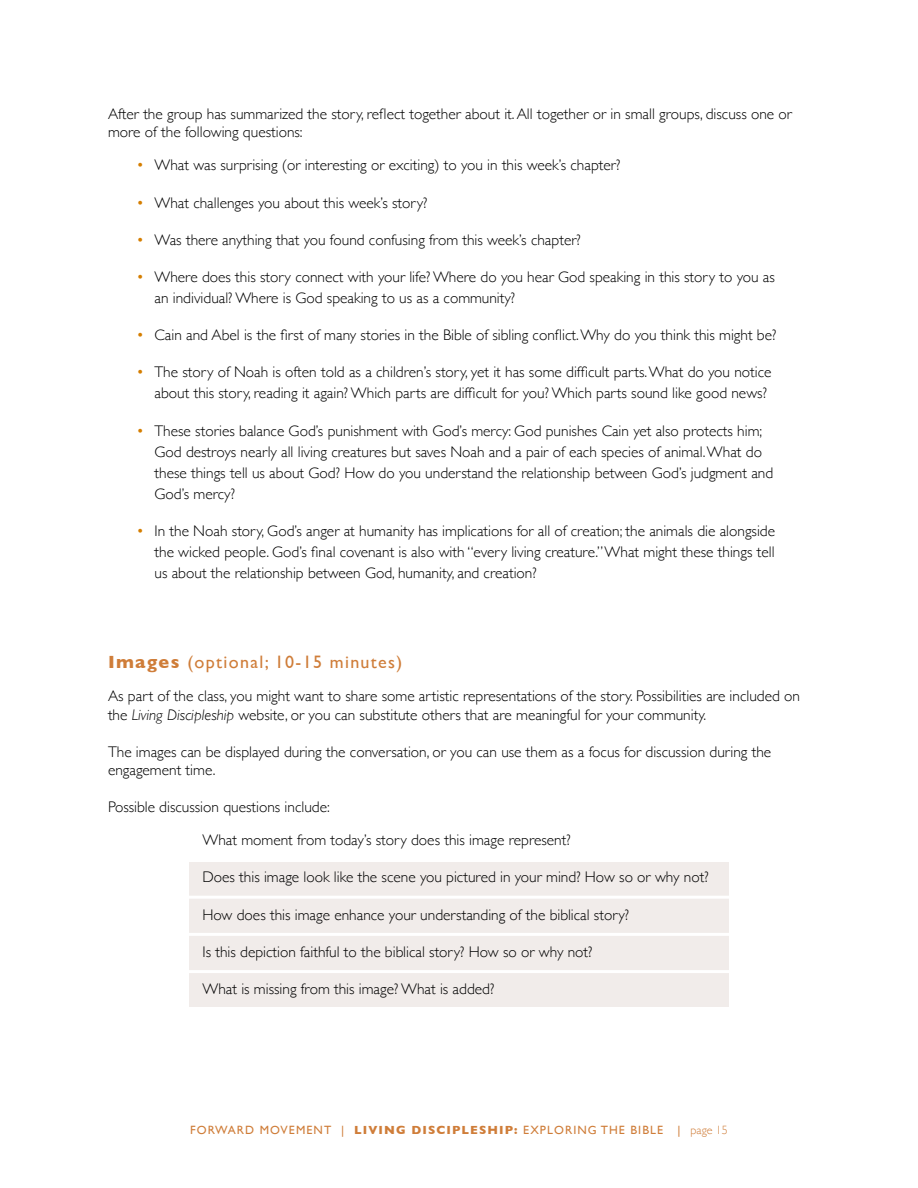
<style>
.page{position:relative;width:918px;height:1188px;background:#fff}
.page>*{position:absolute;margin:0;border:0;box-sizing:border-box;transform-origin:0 0}
.t1{font:18px "Gill Sans";letter-spacing:.075em;color:#cf7d39}
.t2{font:300 15.3px/21px "Gill Sans";color:#000}
.t3{font:12px "Gill Sans";letter-spacing:.09em;color:#cf7d39}
.s1{color:#d57e00}
.s2{font-weight:700}
.s3{font-style:italic}
.s4{font-weight:300}
</style>
<div class="page">
<div style="left:189px;top:862px;width:540px;height:145px;background:#f1ecea"></div>
<hr style="left:108px;top:896px;width:702px;height:3px;background:#fff">
<hr style="left:108px;top:933px;width:702px;height:3px;background:#fff">
<hr style="left:108px;top:970px;width:702px;height:3px;background:#fff">
<p class="t2" style="left:108px;top:104px;width:686px;line-height:18.5px">After the group has summarized the story, reflect together about it. All together or in small groups, discuss one or more of the following questions:</p>
<p class="t2" style="left:137px;top:154px;width:485px"><span class="s1">•</span> What was surprising (or interesting or exciting) to you in this week’s chapter?</p>
<p class="t2" style="left:137px;top:191px;width:293px"><span class="s1">•</span> What challenges you about this week’s story?</p>
<p class="t2" style="left:137px;top:228px;width:446px"><span class="s1">•</span> Was there anything that you found confusing from this week’s chapter?</p>
<p class="t2" style="left:155px;top:266px;width:622px;text-indent:-18px"><span class="s1">•</span> Where does this story connect with your life? Where do you hear God speaking in this story to you as an individual? Where is God speaking to us as a community?</p>
<p class="t2" style="left:137px;top:324px;width:641px"><span class="s1">•</span> Cain and Abel is the first of many stories in the Bible of sibling conflict. Why do you think this might be?</p>
<p class="t2" style="left:137px;top:361px;width:637px;text-align:right"><span class="s1">•</span> The story of Noah is often told as a children’s story, yet it has some difficult parts. What do you notice about this story, reading it again? Which parts are difficult for you? Which parts sound like good news?</p>
<p class="t2" style="left:155px;top:419px;width:620px;text-indent:-18px"><span class="s1">•</span> These stories balance God’s punishment with God’s mercy: God punishes Cain yet also protects him; God destroys nearly all living creatures but saves Noah and a pair of each species of animal. What do these things tell us about God? How do you understand the relationship between God’s judgment and God’s mercy?</p>
<p class="t2" style="left:155px;top:520px;width:622px;text-align:justify;text-indent:-18px"><span class="s1">•</span> In the Noah story, God’s anger at humanity has implications for all of creation; the animals die alongside the wicked people. God’s final covenant is also with “every living creature.” What might these things tell us about the relationship between God, humanity, and creation?</p>
<p class="t1" style="left:108px;top:652px;width:296px"><span class="s2">Images</span> (optional; 10-15 minutes)</p>
<p class="t2" style="left:108px;top:686px;width:694px;line-height:18.5px">As part of the class, you might want to share some artistic representations of the story. Possibilities are included on the <span class="s3">Living Discipleship</span> website, or you can substitute others that are meaningful for your community.</p>
<p class="t2" style="left:108px;top:742px;width:665px;line-height:18.5px">The images can be displayed during the conversation, or you can use them as a focus for discussion during the engagement time.</p>
<p class="t2" style="left:202px;top:790px;width:370px;line-height:33.3px;text-indent:-94px">Possible discussion questions include:<br>What moment from today’s story does this image represent?</p>
<p class="t2" style="left:202px;top:866px;width:508px">Does this image look like the scene you pictured in your mind? How so or why not?</p>
<p class="t2" style="left:202px;top:903px;width:428px">How does this image enhance your understanding of the biblical story?</p>
<p class="t2" style="left:202px;top:941px;width:392px">Is this depiction faithful to the biblical story? How so or why not?</p>
<p class="t2" style="left:202px;top:978px;width:293px">What is missing from this image? What is added?</p>
<p class="t3" style="left:190px;top:1123px;width:539px">FORWARD MOVEMENT | <span class="s2">LIVING DISCIPLESHIP:</span> EXPLORING THE BIBLE | <span class="s4">page 15</span></p>
</div>
